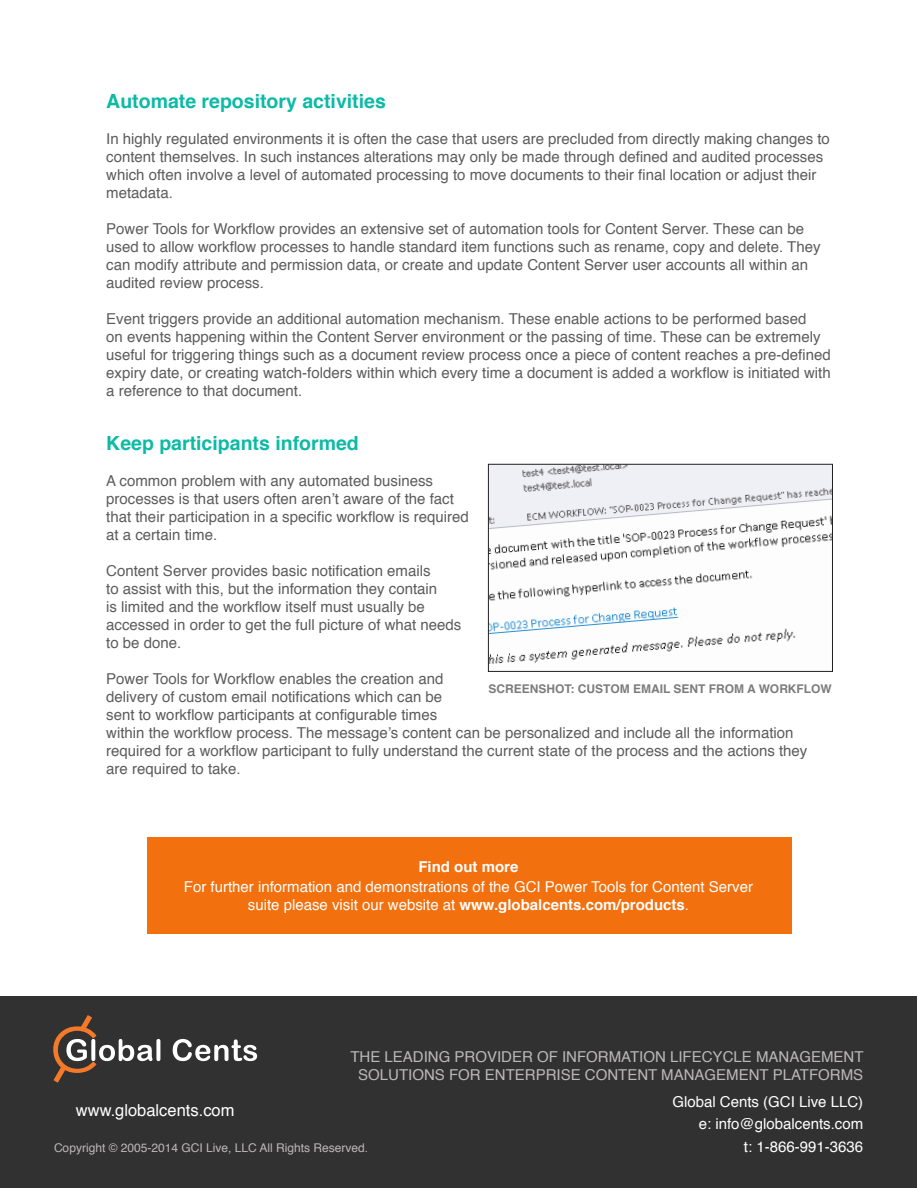
<style>
.page{position:relative;width:918px;height:1188px;background:#fff}
.page>*{position:absolute;margin:0;border:0;box-sizing:border-box;transform-origin:0 0}
.Heading_2_-_1_column{font:700 19.5px "Helvetica";color:#0dbaa6}
.t1{font:16.5px "Helvetica";color:#fff}
.t2{font:15px/18px "Helvetica";color:#5c5c5c}
.t3{font:15px/22.2px "Helvetica";color:#fff;text-align:right}
.t4{font:15px/18px "Helvetica";color:#bbb8b9;text-align:center}
.t5{font:12px "Helvetica";color:#bbb8b9}
.t6{font:700 12px "Helvetica";color:#7c7c7c}
.s1{font-weight:700}
</style>
<div class="page">
<div style="left:0;top:996px;width:916px;height:192px;background:#323132"></div>
<svg style="left:173px;top:1039px;width:84px;height:22px"></svg>
<svg style="left:53px;top:1015px;width:107px;height:68px"></svg>
<img style="left:490px;top:466px;width:341px;height:198px">
<div style="left:488px;top:464px;width:345px;height:208px;border:1px solid #231f20"></div>
<div style="left:148px;top:837px;width:644px;height:96px;background:#f2700d"></div>
<p class="Heading_2_-_1_column" style="left:106px;top:85px;width:281px">Automate repository activities</p>
<p class="t2" style="left:106px;top:130px;width:725px">In highly regulated environments it is often the case that users are precluded from directly making changes to content themselves. In such instances alterations may only be made through defined and audited processes which often involve a level of automated processing to move documents to their final location or adjust their metadata.</p>
<p class="t2" style="left:106px;top:220px;width:716px">Power Tools for Workflow provides an extensive set of automation tools for Content Server. These can be used to allow workflow processes to handle standard item functions such as rename, copy and delete. They can modify attribute and permission data, or create and update Content Server user accounts all within an audited review process.</p>
<p class="t2" style="left:106px;top:310px;width:726px">Event triggers provide an additional automation mechanism. These enable actions to be performed based<br>on events happening within the Content Server environment or the passing of time. These can be extremely useful for triggering things such as a document review process once a piece of content reaches a pre-defined expiry date, or creating watch-folders within which every time a document is added a workflow is initiated with a reference to that document.</p>
<p class="Heading_2_-_1_column" style="left:106px;top:427px;width:254px">Keep participants informed</p>
<p class="t2" style="left:106px;top:472px;width:364px">A common problem with any automated business processes is that users often aren’t aware of the fact that their participation in a specific workflow is required at a certain time.</p>
<p class="t2" style="left:106px;top:562px;width:357px">Content Server provides basic notification emails<br>to assist with this, but the information they contain<br>is limited and the workflow itself must usually be accessed in order to get the full picture of what needs to be done.</p>
<p class="t2" style="left:106px;top:670px;width:703px">Power Tools for Workflow enables the creation and<br>delivery of custom email notifications which can be<br>sent to workflow participants at configurable times<br>within the workflow process. The message’s content can be personalized and include all the information required for a workflow participant to fully understand the current state of the process and the actions they are required to take.</p>
<p class="t6" style="left:489px;top:679px;width:345px">SCREENSHOT: CUSTOM EMAIL SENT FROM A WORKFLOW</p>
<p class="t3" style="left:184px;top:858px;width:571px;line-height:19.5px;text-align:center"><span class="s1">Find out more<br></span>For further information and demonstrations of the GCI Power Tools for Content Server</p>
<p class="t3" style="left:248px;top:894px;width:443px">suite please visit our website at <span class="s1">www.globalcents.com/products</span>.</p>
<p class="t4" style="left:350px;top:1048px;width:515px">THE LEADING PROVIDER OF INFORMATION LIFECYCLE MANAGEMENT<br>SOLUTIONS FOR ENTERPRISE CONTENT MANAGEMENT PLATFORMS</p>
<p class="t1" style="left:76px;top:1097px;width:160px">www.globalcents.com</p>
<p class="t5" style="left:54px;top:1139px;width:316px">Copyright © 2005-2014 GCI Live, LLC All Rights Reserved.</p>
<p class="t3" style="left:672px;top:1091px;width:192px">Global Cents (GCI Live LLC) e: info@globalcents.com<br>t: 1-866-991-3636</p>
</div>
